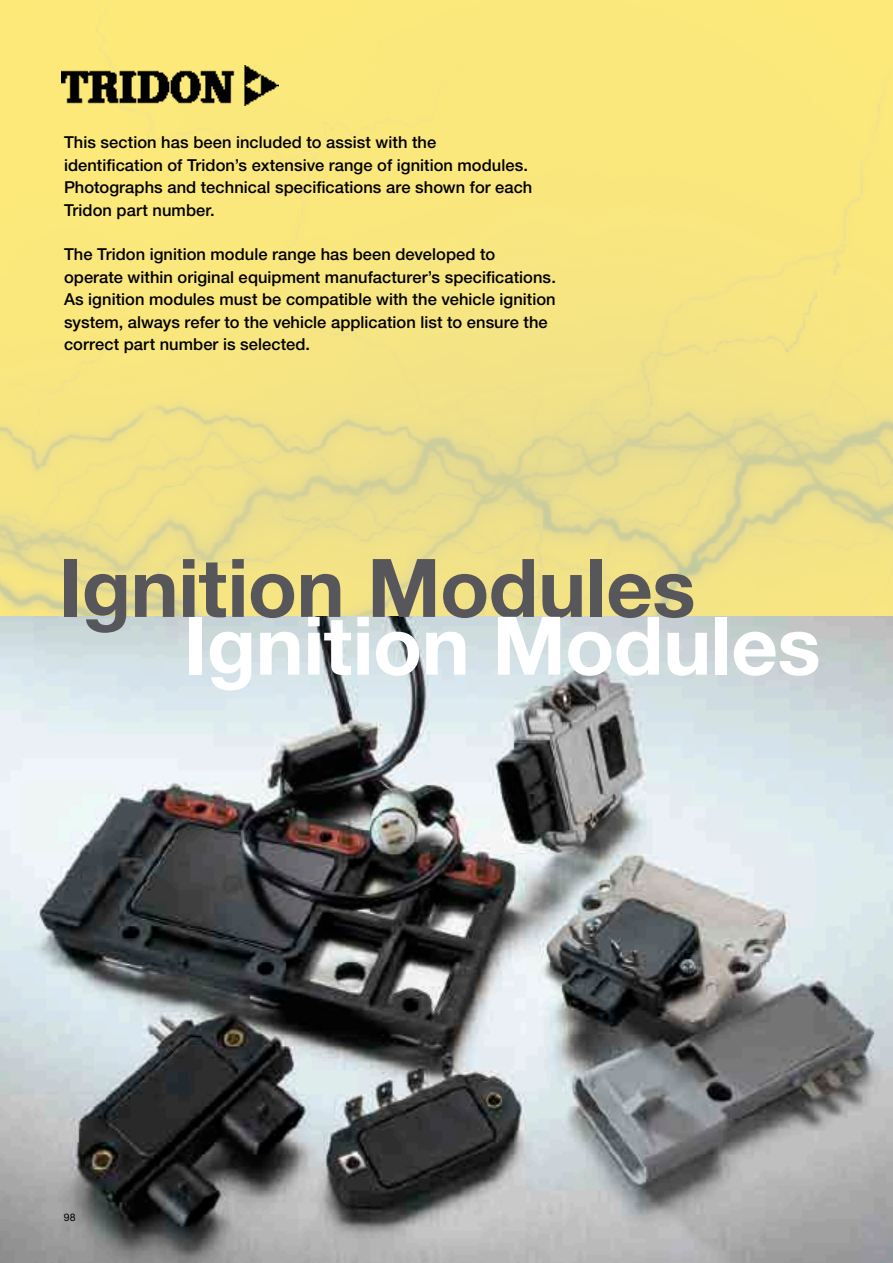
<style>
.page{position:relative;width:893px;height:1263px;background:#fff}
.page>*{position:absolute;margin:0;border:0;box-sizing:border-box;transform-origin:0 0}
.t1{font:700 81px/57.8px "Helvetica Neue";letter-spacing:-.005em;color:#57575b}
.t2{font:500 16.5px/22.5px "Helvetica Neue";letter-spacing:.005em;color:#000}
.t3{font:10.5px "Helvetica Neue";color:#000}
.s1{color:#fff}
</style>
<div class="page">
<img style="left:0;top:616px;width:893px;height:647px">
<svg style="left:0;top:0;width:893px;height:616px;background:#f4e482"></svg>
<img style="left:62px;top:65px;width:217px;height:40px">
<p class="t2" style="left:64px;top:131px;width:470px">This section has been included to assist with the identification of Tridon’s extensive range of ignition modules.<br>Photographs and technical specifications are shown for each Tridon part number.</p>
<p class="t2" style="left:64px;top:243px;width:493px">The Tridon ignition module range has been developed to operate within original equipment manufacturer’s specifications.<br>As ignition modules must be compatible with the vehicle ignition system, always refer to the vehicle application list to ensure the correct part number is selected.</p>
<p class="t1" style="left:184px;top:557px;width:639px;text-indent:-125px">Ignition Modules<br><span class="s1">Ignition Modules</span></p>
<p class="t3" style="left:64px;top:1211px;width:13px">98</p>
</div>
